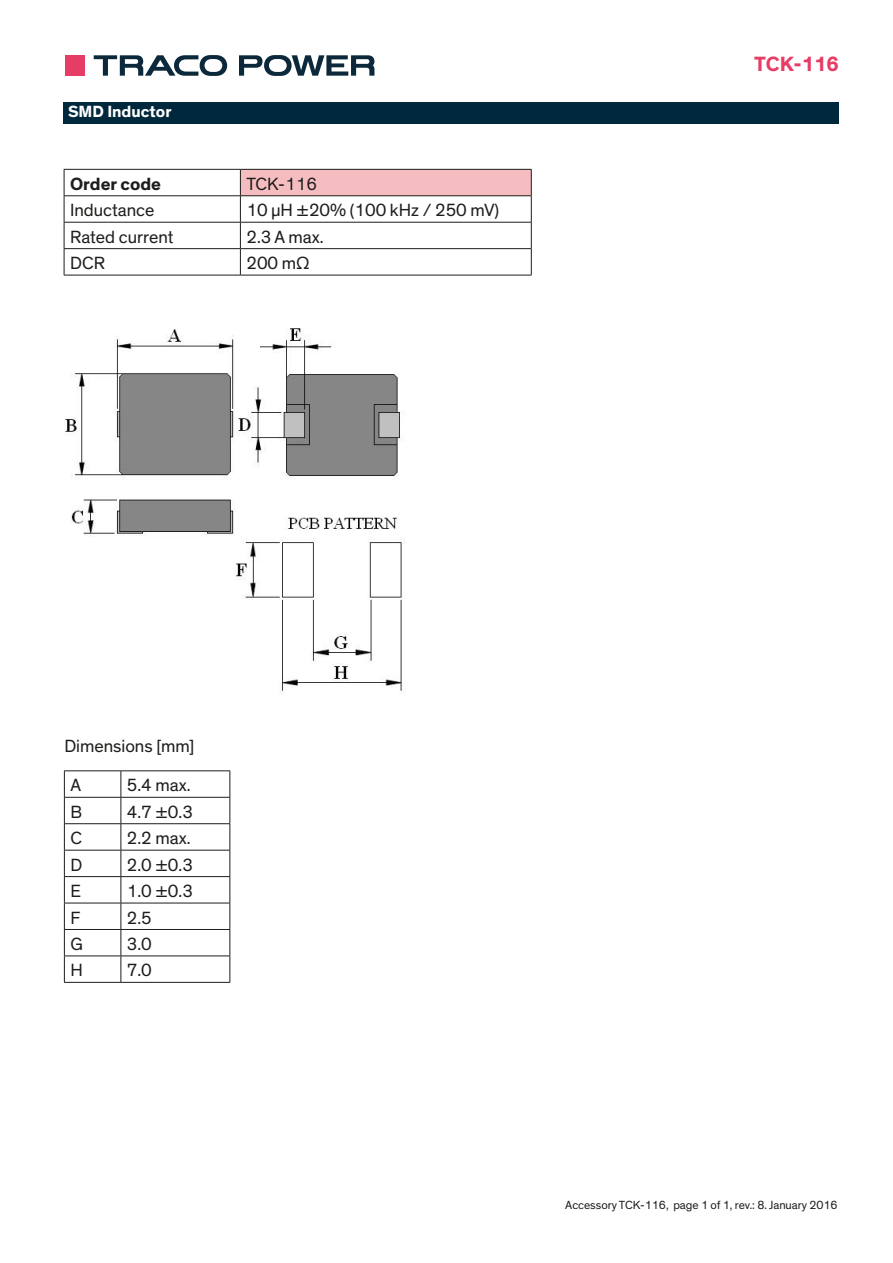
<style>
.page{position:relative;width:893px;height:1263px;background:#fff}
.page>*{position:absolute;margin:0;border:0;box-sizing:border-box;transform-origin:0 0}
.t1{font:700 21px "Theinhardt";color:#e73c65}
.t2{font:18px "Theinhardt";color:#1d1d1b}
.t3{font:700 18px "Theinhardt";color:#1d1d1b}
.t4{font:700 16.5px "Theinhardt";color:#fff}
.t5{font:12px "Theinhardt";color:#1d1d1b}
</style>
<div class="page">
<svg style="left:94px;top:55px;width:133px;height:21px"></svg>
<svg style="left:239px;top:55px;width:135px;height:21px"></svg>
<div style="left:65px;top:55px;width:8px;height:21px;background:#e73c65"></div>
<div style="left:76px;top:55px;width:9px;height:21px;background:#e73c65"></div>
<svg style="left:74px;top:55px;width:1px;height:21px"></svg>
<div style="left:64px;top:102px;width:775px;height:21px;background:#00283c"></div>
<div style="left:240px;top:169px;width:291px;height:27px;background:#f6bdc1"></div>
<hr style="left:64px;top:169px;width:176px;height:1px;background:#1d1d1b">
<hr style="left:240px;top:169px;width:292px;height:1px;background:#1d1d1b">
<svg style="left:64px;top:170px;width:1px;height:105px"></svg>
<svg style="left:531px;top:170px;width:1px;height:105px"></svg>
<hr style="left:64px;top:275px;width:176px;height:1px;background:#1d1d1b">
<hr style="left:240px;top:275px;width:292px;height:1px;background:#1d1d1b">
<hr style="left:64px;top:195px;width:176px;height:1px;background:#1d1d1b">
<hr style="left:240px;top:195px;width:292px;height:1px;background:#1d1d1b">
<hr style="left:64px;top:222px;width:176px;height:1px;background:#1d1d1b">
<hr style="left:240px;top:222px;width:292px;height:1px;background:#1d1d1b">
<hr style="left:64px;top:248px;width:176px;height:1px;background:#1d1d1b">
<hr style="left:240px;top:248px;width:292px;height:1px;background:#1d1d1b">
<svg style="left:240px;top:170px;width:1px;height:105px"></svg>
<svg style="left:64px;top:771px;width:1px;height:211px"></svg>
<svg style="left:230px;top:771px;width:1px;height:211px"></svg>
<hr style="left:64px;top:770px;width:57px;height:1px;background:#1d1d1b">
<hr style="left:121px;top:770px;width:109px;height:1px;background:#1d1d1b">
<hr style="left:64px;top:797px;width:57px;height:1px;background:#1d1d1b">
<hr style="left:121px;top:797px;width:109px;height:1px;background:#1d1d1b">
<hr style="left:64px;top:823px;width:57px;height:1px;background:#1d1d1b">
<hr style="left:121px;top:823px;width:109px;height:1px;background:#1d1d1b">
<hr style="left:64px;top:850px;width:57px;height:1px;background:#1d1d1b">
<hr style="left:121px;top:850px;width:109px;height:1px;background:#1d1d1b">
<hr style="left:64px;top:876px;width:57px;height:1px;background:#1d1d1b">
<hr style="left:121px;top:876px;width:109px;height:1px;background:#1d1d1b">
<hr style="left:64px;top:903px;width:57px;height:1px;background:#1d1d1b">
<hr style="left:121px;top:903px;width:109px;height:1px;background:#1d1d1b">
<hr style="left:64px;top:929px;width:57px;height:1px;background:#1d1d1b">
<hr style="left:121px;top:929px;width:109px;height:1px;background:#1d1d1b">
<hr style="left:64px;top:956px;width:57px;height:1px;background:#1d1d1b">
<hr style="left:121px;top:956px;width:109px;height:1px;background:#1d1d1b">
<svg style="left:121px;top:771px;width:1px;height:211px"></svg>
<hr style="left:64px;top:982px;width:57px;height:1px;background:#1d1d1b">
<hr style="left:121px;top:982px;width:109px;height:1px;background:#1d1d1b">
<img style="left:65px;top:328px;width:340px;height:366px">
<p class="t4" style="left:68px;top:102px;width:105px">SMD Inductor</p>
<p class="t3" style="left:70px;top:173px;width:93px">Order code</p>
<p class="t2" style="left:246px;top:173px;width:72px">TCK-116</p>
<p class="t2" style="left:70px;top:200px;width:86px">Inductance</p>
<p class="t2" style="left:246px;top:200px;width:254px">10 µH ±20% (100 kHz / 250 mV)</p>
<p class="t2" style="left:70px;top:226px;width:105px">Rated current</p>
<p class="t2" style="left:246px;top:226px;width:79px">2.3 A max.</p>
<p class="t2" style="left:70px;top:253px;width:36px">DCR</p>
<p class="t2" style="left:246px;top:253px;width:65px">200 mΩ</p>
<p class="t1" style="left:754px;top:51px;width:86px">TCK-116</p>
<p class="t2" style="left:64px;top:736px;width:132px">Dimensions [mm]</p>
<p class="t2" style="left:70px;top:775px;width:12px">A</p>
<p class="t2" style="left:127px;top:775px;width:65px">5.4 max.</p>
<p class="t2" style="left:70px;top:801px;width:13px">B</p>
<p class="t2" style="left:127px;top:801px;width:68px">4.7 ±0.3</p>
<p class="t2" style="left:70px;top:828px;width:13px">C</p>
<p class="t2" style="left:127px;top:828px;width:65px">2.2 max.</p>
<p class="t2" style="left:70px;top:854px;width:13px">D</p>
<p class="t2" style="left:127px;top:854px;width:68px">2.0 ±0.3</p>
<p class="t2" style="left:70px;top:880px;width:12px">E</p>
<p class="t2" style="left:127px;top:880px;width:68px">1.0 ±0.3</p>
<p class="t2" style="left:70px;top:907px;width:11px">F</p>
<p class="t2" style="left:127px;top:907px;width:27px">2.5</p>
<p class="t2" style="left:70px;top:933px;width:14px">G</p>
<p class="t2" style="left:127px;top:933px;width:27px">3.0</p>
<p class="t2" style="left:70px;top:960px;width:14px">H</p>
<p class="t2" style="left:127px;top:960px;width:27px">7.0</p>
<p class="t5" style="left:565px;top:1198px;width:274px">Accessory TCK-116, page 1 of 1, rev.: 8. January 2016</p>
</div>
